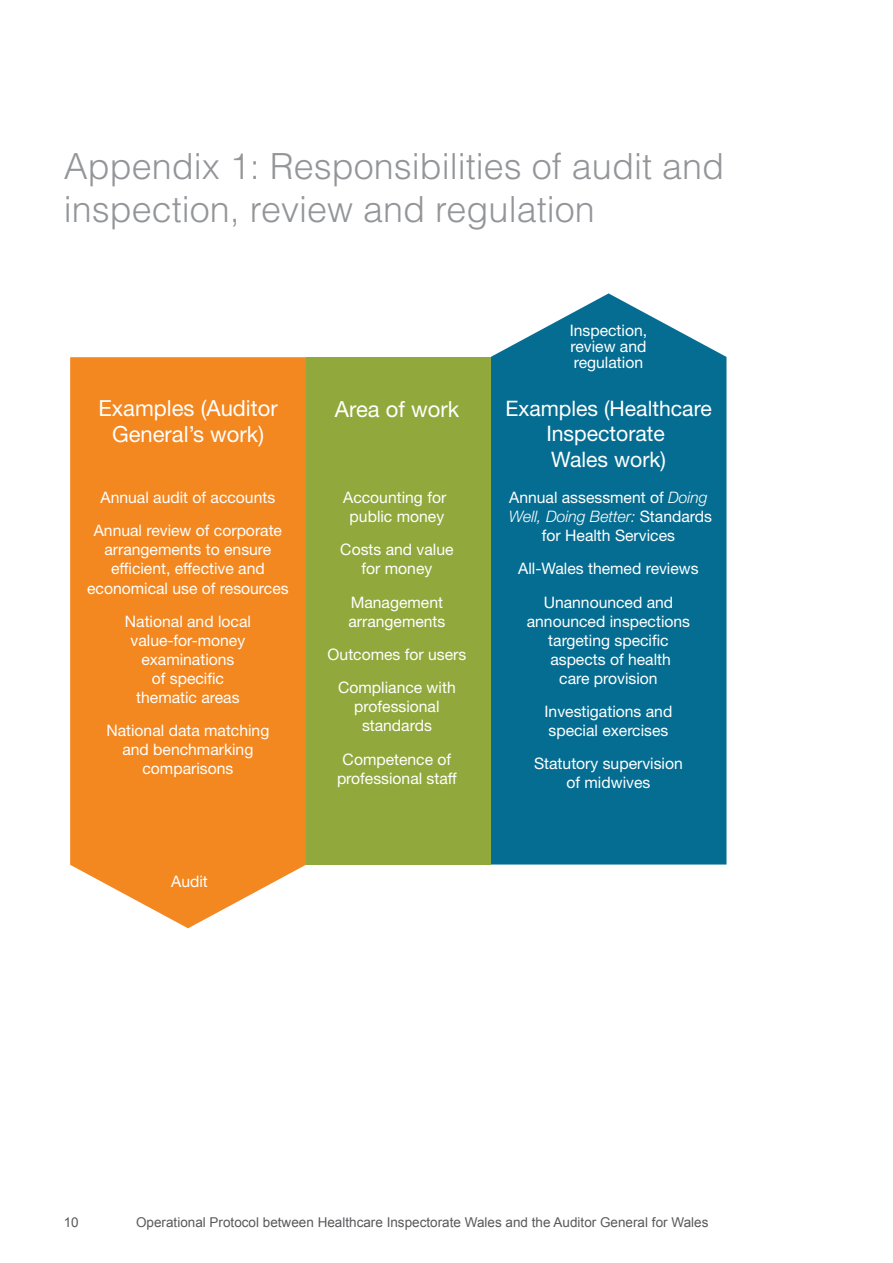
<style>
.page{position:relative;width:893px;height:1263px;background:#fff}
.page>*{position:absolute;margin:0;border:0;box-sizing:border-box;transform-origin:0 0}
.t1{font:300 36px/43.2px "Helvetica LT Std";color:#939598}
.t2{font:22.2px/26.5px "Helvetica Neue LT Std";color:#fff;text-align:center}
.t3{font:21.45px/25.7px "Helvetica Neue LT Std";color:#fff;text-align:center}
.t4{font:15.9px/19px "Helvetica Neue LT Std";color:#fff;text-align:center}
.t5{font:13.5px "Arial";color:#58595b}
.s1{font-weight:300;font-style:italic}
</style>
<div class="page">
<div style="left:70px;top:357px;width:236px;height:571px;background:#f38720"></div>
<div style="left:491px;top:293px;width:235px;height:571px;background:#056d92"></div>
<div style="left:306px;top:357px;width:185px;height:507px;background:#91a83c"></div>
<h1 class="t1" style="left:64px;top:144px;width:662px">Appendix 1: Responsibilities of audit and inspection, review and regulation</h1>
<h3 class="t2" style="left:98px;top:394px;width:181px">Examples (Auditor<br>General’s work)</h3>
<p class="t4" style="left:101px;top:488px;width:176px">Annual audit of accounts</p>
<p class="t4" style="left:87px;top:521px;width:203px">Annual review of corporate arrangements to ensure efficient, effective and economical use of resources</p>
<p class="t4" style="left:125px;top:611px;width:128px">National and local value-for-money examinations<br>of specific thematic areas</p>
<p class="t4" style="left:106px;top:721px;width:165px">National data matching and benchmarking comparisons</p>
<p class="t4" style="left:171px;top:871px;width:38px">Audit</p>
<h3 class="t2" style="left:335px;top:396px;width:126px">Area of work</h3>
<p class="t4" style="left:343px;top:488px;width:105px">Accounting for public money</p>
<p class="t4" style="left:340px;top:540px;width:115px">Costs and value for money</p>
<p class="t4" style="left:351px;top:592px;width:94px">Management</p>
<p class="t4" style="left:348px;top:611px;width:98px">arrangements</p>
<p class="t4" style="left:328px;top:645px;width:140px">Outcomes for users</p>
<p class="t4" style="left:338px;top:678px;width:119px">Compliance with professional standards</p>
<p class="t4" style="left:337px;top:749px;width:121px">Competence of professional staff</p>
<p class="t4" style="left:570px;top:322px;width:79px;line-height:15.9px;text-align:justify">Inspection, review and regulation</p>
<h3 class="t3" style="left:505px;top:395px;width:208px">Examples (Healthcare<br>Inspectorate<br>Wales work)</h3>
<p class="t4" style="left:509px;top:488px;width:204px">Annual assessment of <span class="s1">Doing<br>Well, Doing Better:</span> Standards for Health Services</p>
<p class="t4" style="left:518px;top:559px;width:182px">All-Wales themed reviews</p>
<p class="t4" style="left:527px;top:592px;width:165px">Unannounced and announced inspections targeting specific aspects of health<br>care provision</p>
<p class="t4" style="left:545px;top:702px;width:129px;text-align:left">Investigations and special exercises</p>
<p class="t4" style="left:534px;top:754px;width:150px">Statutory supervision of midwives</p>
<p class="t5" style="left:64px;top:1213px;width:17px">10</p>
<p class="t5" style="left:136px;top:1213px;width:574px">Operational Protocol between Healthcare Inspectorate Wales and the Auditor General for Wales</p>
</div>
